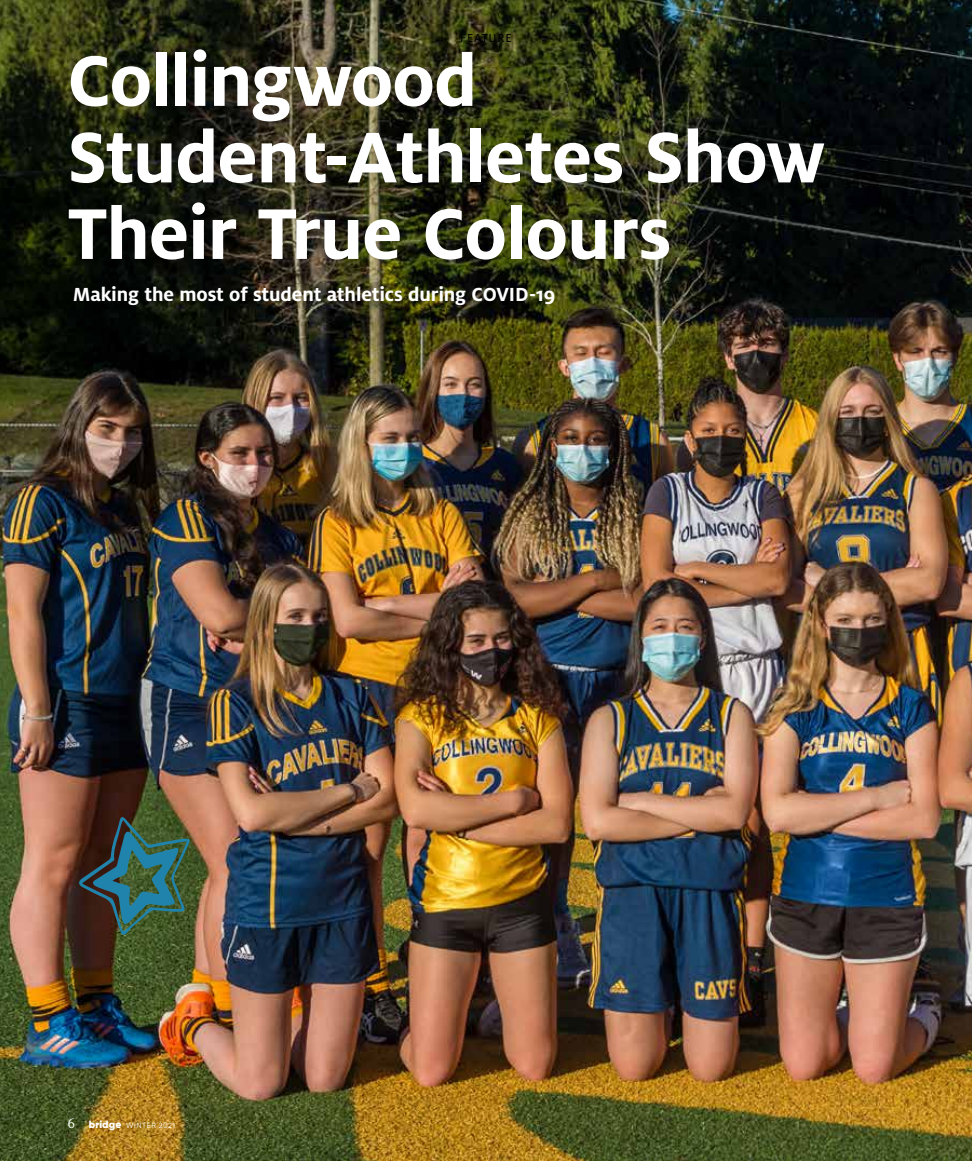
<style>
.page{position:relative;width:972px;height:1161px;background:#fff}
.page>*{position:absolute;margin:0;border:0;box-sizing:border-box;transform-origin:0 0}
.t1{font:700 79.35px/76.5px "Milo OT";letter-spacing:-.015em;color:#fff}
.t2{font:700 21px "Milo OT";letter-spacing:-.01em;color:#fff}
.t3{font:12.75px "Milo OT Text";letter-spacing:.06em;color:#000}
.t4{font:7.5px "Gilroy";letter-spacing:.075em;color:#fff}
.s1{font-family:"Milo Serif OT";font-size:15px}
.s2{font-weight:900;font-size:10.5px}
</style>
<div class="page">
<img style="left:0;top:0;width:972px;height:1161px">
<svg style="left:78px;top:816px;width:112px;height:120px;background:#375146"></svg>
<p class="t3" style="left:460px;top:31px;width:53px">FEATURE</p>
<p class="t1" style="left:68px;top:43px;width:760px">Collingwood<br>Student-Athletes Show<br>Their True Colours</p>
<p class="t2" style="left:73px;top:283px;width:484px">Making the most of student athletics during COVID-19</p>
<p class="t4" style="left:68px;top:1120px;width:109px"><span class="s1">6</span> <span class="s2">bridge</span> WINTER 2021</p>
</div>
